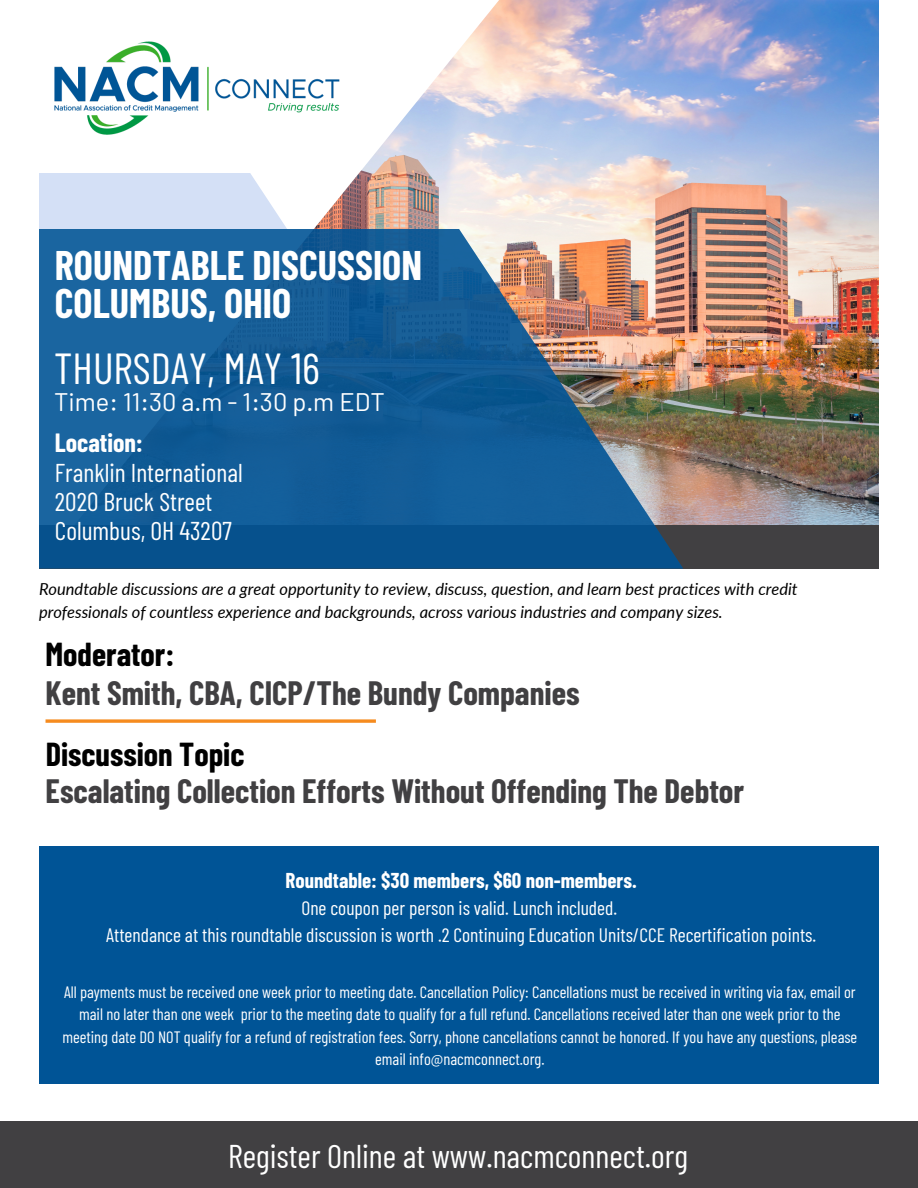
<style>
.page{position:relative;width:918px;height:1188px;background:#fff}
.page>*{position:absolute;margin:0;border:0;box-sizing:border-box;transform-origin:0 0}
.t1{font:43.35px "Barlow Condensed";color:#fff}
.t2{font:700 40.35px/37.2px "Barlow Condensed";color:#fff}
.t3{font:700 33px "Barlow Condensed";color:#414042}
.t4{font:32.85px "Barlow Condensed";color:#fff}
.t5{font:700 32.4px "Barlow Condensed";color:#000}
.t6{font:25.8px/29.2px "Barlow Condensed";color:#fff}
.t7{font:25.35px "Barlow";color:#fff}
.t8{font:700 21px "Barlow Condensed";color:#fff}
.t9{font:19.5px/27px "Barlow Condensed";color:#fff;text-align:center}
.t10{font:16.5px/22.5px "Barlow Condensed";color:#fff;text-align:center}
.t11{font:italic 16.5px/22.5px "Lato";color:#000}
.s1{font-weight:700}
</style>
<div class="page">
<img style="left:314px;top:0;width:565px;height:525px">
<svg style="left:39px;top:173px;width:248px;height:56px;background:#d7e2f6"></svg>
<div style="left:39px;top:525px;width:840px;height:44px;background:#414042"></div>
<svg style="left:39px;top:229px;width:644px;height:340px;background:#2f6692"></svg>
<div style="left:39px;top:847px;width:840px;height:237px;background:#005496"></div>
<div style="left:0;top:1121px;width:918px;height:67px;background:#414042"></div>
<svg style="left:46px;top:719px;width:330px;height:4px"></svg>
<img style="left:54px;top:37px;width:292px;height:99px">
<h4 class="t2" style="left:55px;top:246px;width:369px">ROUNDTABLE DISCUSSION<br>COLUMBUS, OHIO</h4>
<h1 class="t1" style="left:54px;top:341px;width:267px">THURSDAY, MAY 16</h1>
<h3 class="t7" style="left:54px;top:386px;width:332px">Time: 11:30 a.m - 1:30 p.m EDT</h3>
<h1 class="t6" style="left:55px;top:427px;width:189px"><span class="s1">Location:<br></span>Franklin International<br>2020 Bruck Street<br>Columbus, OH 43207</h1>
<h5 class="t11" style="left:39px;top:577px;width:760px">Roundtable discussions are a great opportunity to review, discuss, question, and learn best practices with credit professionals of countless experience and backgrounds, across various industries and company sizes.</h5>
<p class="t5" style="left:46px;top:633px;width:130px">Moderator:</p>
<h2 class="t3" style="left:46px;top:672px;width:536px">Kent Smith, CBA, CICP/The Bundy Companies</h2>
<p class="t5" style="left:46px;top:733px;width:200px">Discussion Topic</p>
<h2 class="t3" style="left:46px;top:770px;width:700px">Escalating Collection Efforts Without Offending The Debtor</h2>
<h3 class="t8" style="left:286px;top:867px;width:353px">Roundtable: $30 members, $60 non-members.</h3>
<h3 class="t9" style="left:106px;top:894px;width:712px">One coupon per person is valid. Lunch included.<br>Attendance at this roundtable discussion is worth .2 Continuing Education Units/CCE Recertification points.</h3>
<p class="t10" style="left:62px;top:980px;width:797px">All payments must be received one week prior to meeting date. Cancellation Policy: Cancellations must be received in writing via fax, email or mail no later than one week prior to the meeting date to qualify for a full refund. Cancellations received later than one week prior to the meeting date DO NOT qualify for a refund of registration fees. Sorry, phone cancellations cannot be honored. If you have any questions, please email info@nacmconnect.org.</p>
<h2 class="t4" style="left:228px;top:1135px;width:461px">Register Online at www.nacmconnect.org</h2>
</div>
